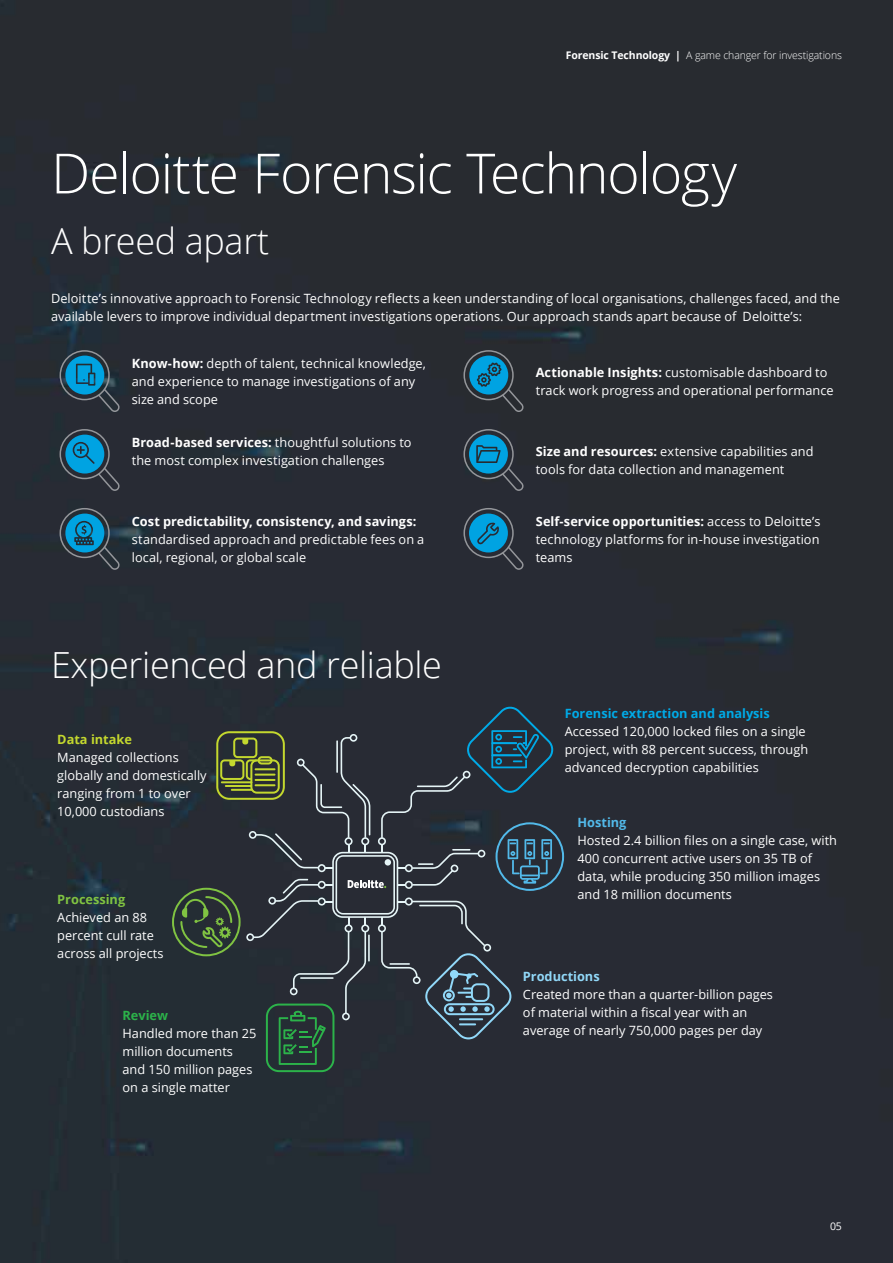
<style>
.page{position:relative;width:893px;height:1263px;background:#282b34}
.page>*{position:absolute;margin:0;border:0;box-sizing:border-box;transform-origin:0 0}
.t1{font:300 55.5px "Open Sans";letter-spacing:-.025em;color:#fff}
.t2{font:300 36px "Open Sans";letter-spacing:-.01em;color:#fff}
.t3{font:12.75px/18px "Open Sans";color:#fff}
.t4{font:700 12.75px "Open Sans";letter-spacing:.005em;color:#fff}
.t5{font:700 12.75px "Open Sans";color:#00aae7}
.t6{font:700 12.75px "Open Sans";color:#91d8f8}
.t7{font:700 12.75px "Open Sans";color:#c4d82e}
.t8{font:700 12.75px "Open Sans";color:#80c342}
.t9{font:700 12.75px "Open Sans";color:#52b9e9}
.t10{font:700 12.75px "Open Sans";color:#2cb34a}
.t11{font:300 10.5px "Open Sans";letter-spacing:-.01em;color:#fff}
.t12{font:10.5px "Open Sans";color:#fff}
.s1{font-weight:700}
</style>
<div class="page">
<svg style="left:60px;top:350px;width:60px;height:62px;background:#23576e"></svg>
<svg style="left:463px;top:350px;width:61px;height:62px;background:#265368"></svg>
<svg style="left:60px;top:429px;width:60px;height:62px;background:#24566e"></svg>
<svg style="left:463px;top:429px;width:61px;height:62px;background:#25546a"></svg>
<svg style="left:60px;top:508px;width:60px;height:62px;background:#24546a"></svg>
<svg style="left:463px;top:508px;width:61px;height:62px;background:#25556d"></svg>
<svg style="left:172px;top:705px;width:392px;height:367px;background:#30393e"></svg>
<p class="t11" style="left:566px;top:48px;width:278px"><span class="s1">Forensic Technology |</span> A game changer for investigations</p>
<h1 class="t1" style="left:51px;top:135px;width:687px">Deloitte Forensic Technology</h1>
<h2 class="t2" style="left:51px;top:216px;width:220px">A breed apart</h2>
<p class="t3" style="left:51px;top:289px;width:790px">Deloitte’s innovative approach to Forensic Technology reflects a keen understanding of local organisations, challenges faced, and the available levers to improve individual department investigations operations. Our approach stands apart because of Deloitte’s:</p>
<p class="t3" style="left:132px;top:354px;width:296px"><span class="s1">Know-how:</span> depth of talent, technical knowledge, and experience to manage investigations of any size and scope</p>
<p class="t3" style="left:536px;top:363px;width:299px"><span class="s1">Actionable Insights:</span> customisable dashboard to track work progress and operational performance</p>
<p class="t3" style="left:132px;top:433px;width:281px"><span class="s1">Broad-based services:</span> thoughtful solutions to the most complex investigation challenges</p>
<p class="t3" style="left:536px;top:442px;width:279px"><span class="s1">Size and resources:</span> extensive capabilities and tools for data collection and management</p>
<p class="t4" style="left:132px;top:512px;width:286px">Cost predictability, consistency, and savings:</p>
<p class="t3" style="left:132px;top:530px;width:294px">standardised approach and predictable fees on a local, regional, or global scale</p>
<p class="t3" style="left:536px;top:512px;width:286px;text-align:justify"><span class="s1">Self-service opportunities:</span> access to Deloitte’s technology platforms for in-house investigation teams</p>
<h2 class="t2" style="left:51px;top:640px;width:393px">Experienced and reliable</h2>
<p class="t7" style="left:57px;top:730px;width:76px">Data intake</p>
<p class="t3" style="left:57px;top:748px;width:151px">Managed collections globally and domestically ranging from 1 to over<br>10,000 custodians</p>
<p class="t8" style="left:57px;top:891px;width:69px">Processing</p>
<p class="t3" style="left:57px;top:908px;width:108px">Achieved an 88 percent cull rate across all projects</p>
<p class="t10" style="left:123px;top:1006px;width:47px">Review</p>
<p class="t3" style="left:123px;top:1024px;width:136px">Handled more than 25 million documents and 150 million pages on a single matter</p>
<p class="t5" style="left:565px;top:704px;width:207px">Forensic extraction and analysis</p>
<p class="t3" style="left:565px;top:722px;width:245px">Accessed 120,000 locked files on a single project, with 88 percent success, through advanced decryption capabilities</p>
<p class="t9" style="left:577px;top:813px;width:50px">Hosting</p>
<p class="t3" style="left:577px;top:831px;width:261px">Hosted 2.4 billion files on a single case, with 400 concurrent active users on 35 TB of data, while producing 350 million images and 18 million documents</p>
<p class="t6" style="left:523px;top:967px;width:78px">Productions</p>
<p class="t3" style="left:523px;top:985px;width:252px">Created more than a quarter-billion pages of material within a fiscal year with an average of nearly 750,000 pages per day</p>
<p class="t12" style="left:830px;top:1219px;width:13px">05</p>
</div>
